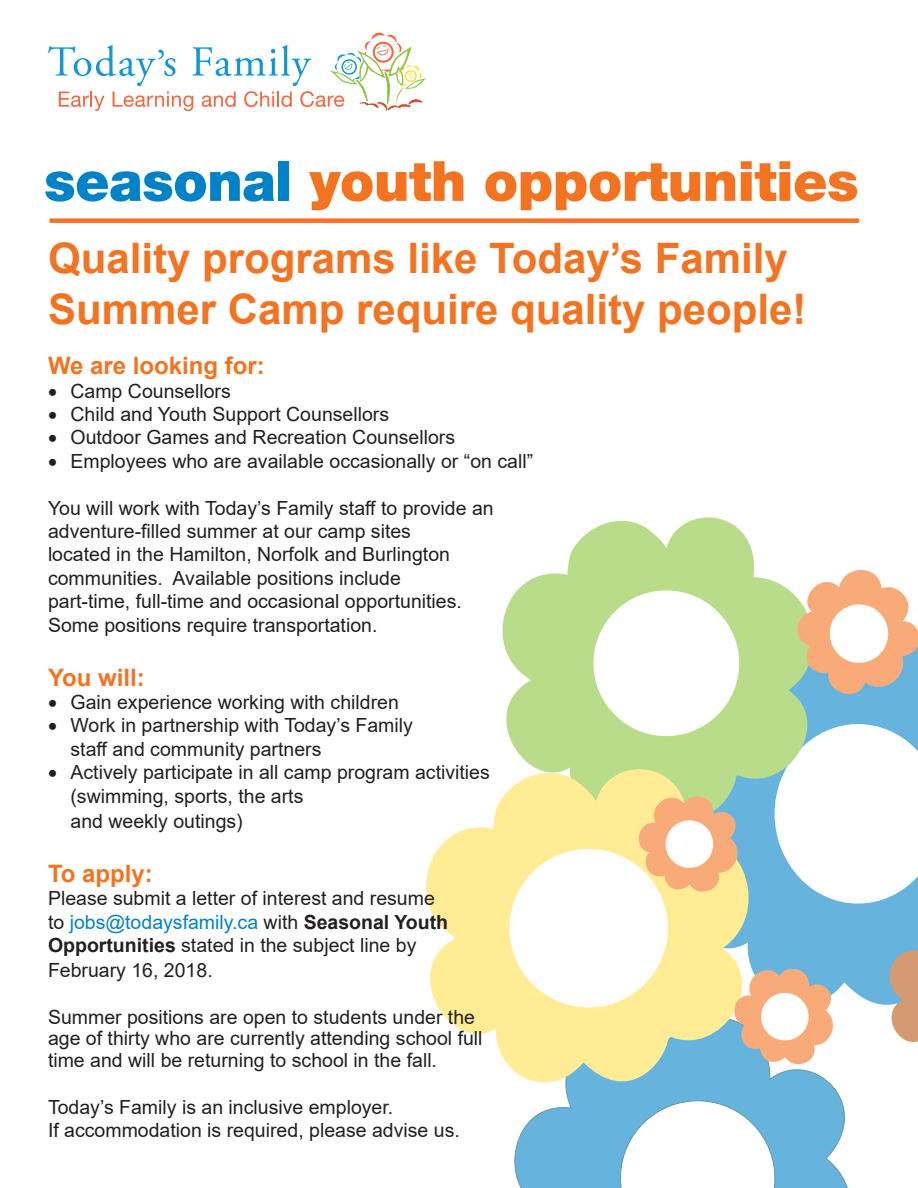
<style>
.page{position:relative;width:918px;height:1188px;background:#fff}
.page>*{position:absolute;margin:0;border:0;box-sizing:border-box;transform-origin:0 0}
.Head{font:900 55.5px "Helvetica Neue LT Pro";letter-spacing:-.01em;color:#f47321}
.t1{font:700 42px/50.4px "Arial";color:#f47321}
.t2{font:700 24px "Arial";color:#f47321}
.t3{font:19.5px/23.4px "Arial";color:#231f20}
.s1{color:#0082c8}
.s2{font-weight:700}
</style>
<div class="page">
<svg style="left:502px;top:517px;width:332px;height:199px;fill:#b9dc8b"></svg>
<svg style="left:426px;top:804px;width:72px;height:242px;fill:#ffec94"></svg>
<svg style="left:790px;top:564px;width:128px;height:138px"></svg>
<svg style="left:498px;top:716px;width:420px;height:472px"></svg>
<svg style="left:48px;top:32px;width:378px;height:79px"></svg>
<div style="left:50px;top:218px;width:809px;height:5px;background:#f47321"></div>
<p class="Head" style="left:44px;top:148px;width:816px"><span class="s1">seasonal</span> youth opportunities</p>
<p class="t1" style="left:48px;top:234px;width:760px">Quality programs like Today’s Family<br>Summer Camp require quality people!</p>
<p class="t2" style="left:48px;top:349px;width:218px">We are looking for:</p>
<p class="t3" style="left:48px;top:379px;width:184px">• Camp Counsellors</p>
<p class="t3" style="left:48px;top:402px;width:343px">• Child and Youth Support Counsellors</p>
<p class="t3" style="left:48px;top:426px;width:409px">• Outdoor Games and Recreation Counsellors</p>
<p class="t3" style="left:48px;top:449px;width:487px">• Employees who are available occasionally or “on call”</p>
<p class="t3" style="left:48px;top:496px;width:447px">You will work with Today’s Family staff to provide an adventure-filled summer at our camp sites<br>located in the Hamilton, Norfolk and Burlington communities. Available positions include<br>part-time, full-time and occasional opportunities.<br>Some positions require transportation.</p>
<p class="t2" style="left:48px;top:660px;width:98px">You will:</p>
<p class="t3" style="left:48px;top:690px;width:352px">• Gain experience working with children</p>
<p class="t3" style="left:70px;top:714px;width:344px;text-indent:-22px">• Work in partnership with Today’s Family staff and community partners</p>
<p class="t3" style="left:70px;top:761px;width:421px;text-indent:-22px">• Actively participate in all camp program activities (swimming, sports, the arts</p>
<p class="t3" style="left:70px;top:809px;width:174px">and weekly outings)</p>
<p class="t2" style="left:48px;top:857px;width:106px">To apply:</p>
<p class="t3" style="left:48px;top:887px;width:402px">Please submit a letter of interest and resume to <span class="s1">jobs@todaysfamily.ca</span> with <span class="s2">Seasonal Youth<br>Opportunities</span> stated in the subject line by</p>
<p class="t3" style="left:48px;top:959px;width:166px">February 16, 2018.</p>
<p class="t3" style="left:48px;top:1006px;width:436px;line-height:21.5px">Summer positions are open to students under the age of thirty who are currently attending school full time and will be returning to school in the fall.</p>
<p class="t3" style="left:48px;top:1095px;width:347px">Today’s Family is an inclusive employer.</p>
<p class="t3" style="left:48px;top:1118px;width:413px">If accommodation is required, please advise us.</p>
</div>
